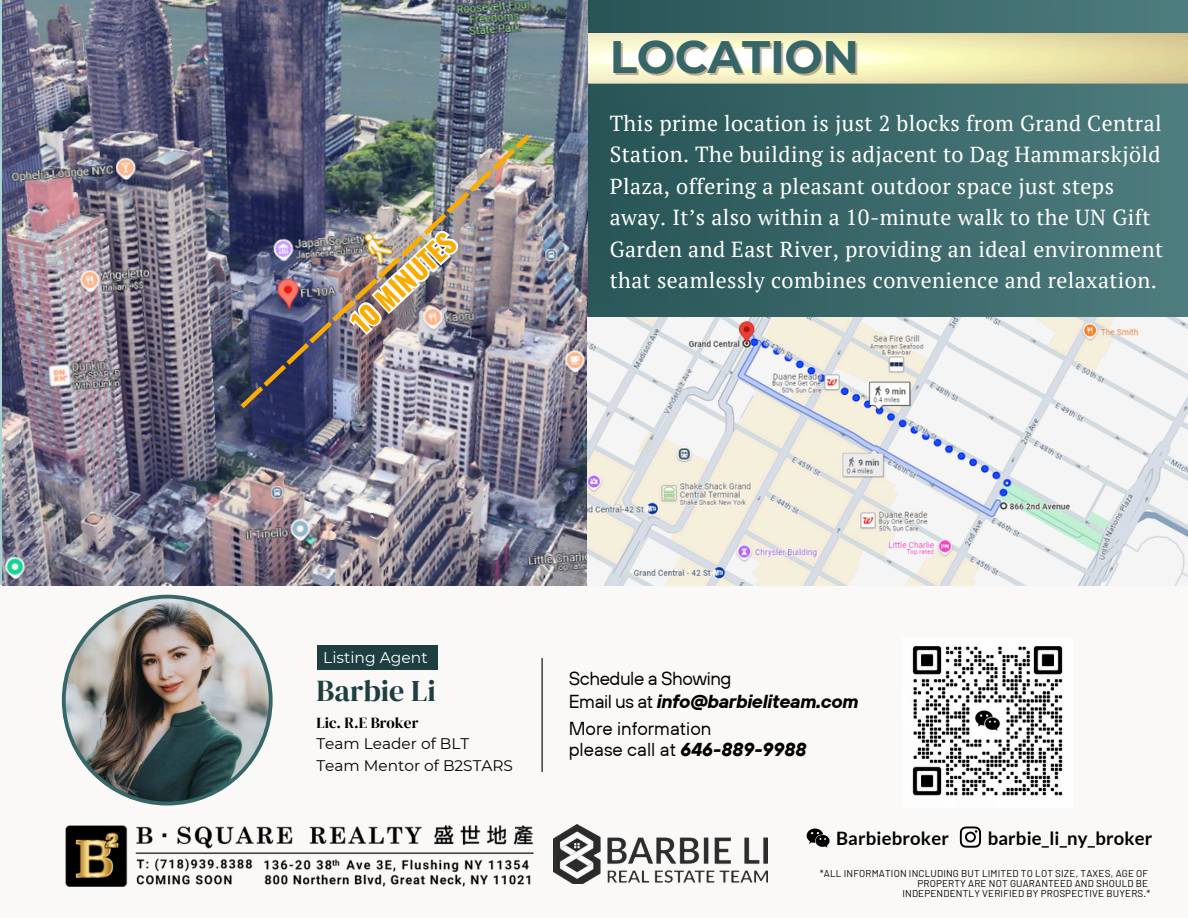
<style>
.page{position:relative;width:1188px;height:918px;background:#fff}
.page>*{position:absolute;margin:0;border:0;box-sizing:border-box;transform-origin:0 0}
.t1{font:700 45.45px "Montserrat";letter-spacing:-.005em;color:#366668}
.t2{font:30.15px "DM Serif Display";color:#1f3e40}
.t3{font:700 27.3px "Oswald";color:#faad00}
.t4{font:21.75px/31.5px "PT Serif";letter-spacing:.02em;color:#fff}
.t5{font:18.75px/22.5px "TT Hoves";letter-spacing:-.025em;color:#000}
.t6{font:18.75px/20.4px "TT Hoves";color:#000}
.t7{font:700 18.45px "Lato";letter-spacing:.01em;color:#000}
.t8{font:15.45px "Montserrat";color:#fff}
.t9{font:15.3px "Montserrat";color:#000}
.t10{font:15.3px "DM Serif Display";color:#000}
.t11{font:9.9px "Barlow";letter-spacing:.015em;color:#000}
.s1{font-weight:700;font-style:italic}
</style>
<div class="page">
<div style="left:0;top:585px;width:1188px;height:333px;background:#faf9f8"></div>
<hr style="left:542px;top:658px;width:1px;height:114px;background:#000">
<img style="left:65px;top:825px;width:469px;height:62px">
<img style="left:554px;top:824px;width:214px;height:60px">
<svg style="left:960px;top:826px;width:21px;height:22px"></svg>
<svg style="left:806px;top:828px;width:24px;height:19px"></svg>
<img style="left:912px;top:646px;width:151px;height:150px">
<img style="left:62px;top:595px;width:211px;height:211px">
<div style="left:317px;top:645px;width:121px;height:25px;background:#1f3e40"></div>
<div style="left:588px;top:0;width:600px;height:585px;background:linear-gradient(to right,#275456,#4f7d7f)"></div>
<img style="left:588px;top:34px;width:600px;height:49px">
<img style="left:2px;top:0;width:586px;height:585px">
<img style="left:241px;top:135px;width:289px;height:273px">
<img style="left:588px;top:318px;width:600px;height:267px">
<img style="left:326px;top:205px;width:143px;height:140px">
<p class="t3" style="left:342px;top:311px;width:131px;rotate:-43deg">10 MINUTES</p>
<h5 class="t1" style="left:610px;top:29px;width:251px">LOCATION</h5>
<h5 class="t4" style="left:610px;top:107px;width:555px">This prime location is just 2 blocks from Grand Central Station. The building is adjacent to Dag Hammarskjöld Plaza, offering a pleasant outdoor space just steps away. It’s also within a 10-minute walk to the UN Gift Garden and East River, providing an ideal environment that seamlessly combines convenience and relaxation.</h5>
<p class="t8" style="left:323px;top:648px;width:106px">Listing Agent</p>
<p class="t2" style="left:317px;top:670px;width:121px">Barbie Li</p>
<p class="t10" style="left:317px;top:712px;width:103px">Lic. R.E Broker</p>
<p class="t9" style="left:317px;top:735px;width:154px">Team Leader of BLT</p>
<p class="t9" style="left:317px;top:756px;width:198px">Team Mentor of B2STARS</p>
<p class="t5" style="left:569px;top:667px;width:291px">Schedule a Showing<br>Email us at <span class="s1">info@barbieliteam.com</span></p>
<p class="t6" style="left:569px;top:718px;width:239px">More information<br>please call at <span class="s1">646-889-9988</span></p>
<p class="t7" style="left:836px;top:827px;width:114px">Barbiebroker</p>
<p class="t7" style="left:988px;top:827px;width:166px">barbie_li_ny_broker</p>
<h6 class="t11" style="left:820px;top:868px;width:330px">*ALL INFORMATION INCLUDING BUT LIMITED TO LOT SIZE, TAXES, AGE OF</h6>
<h6 class="t11" style="left:918px;top:877px;width:232px">PROPERTY ARE NOT GUARANTEED AND SHOULD BE</h6>
<p class="t11" style="left:902px;top:887px;width:249px">INDEPENDENTLY VERIFIED BY PROSPECTIVE BUYERS.*</p>
</div>
